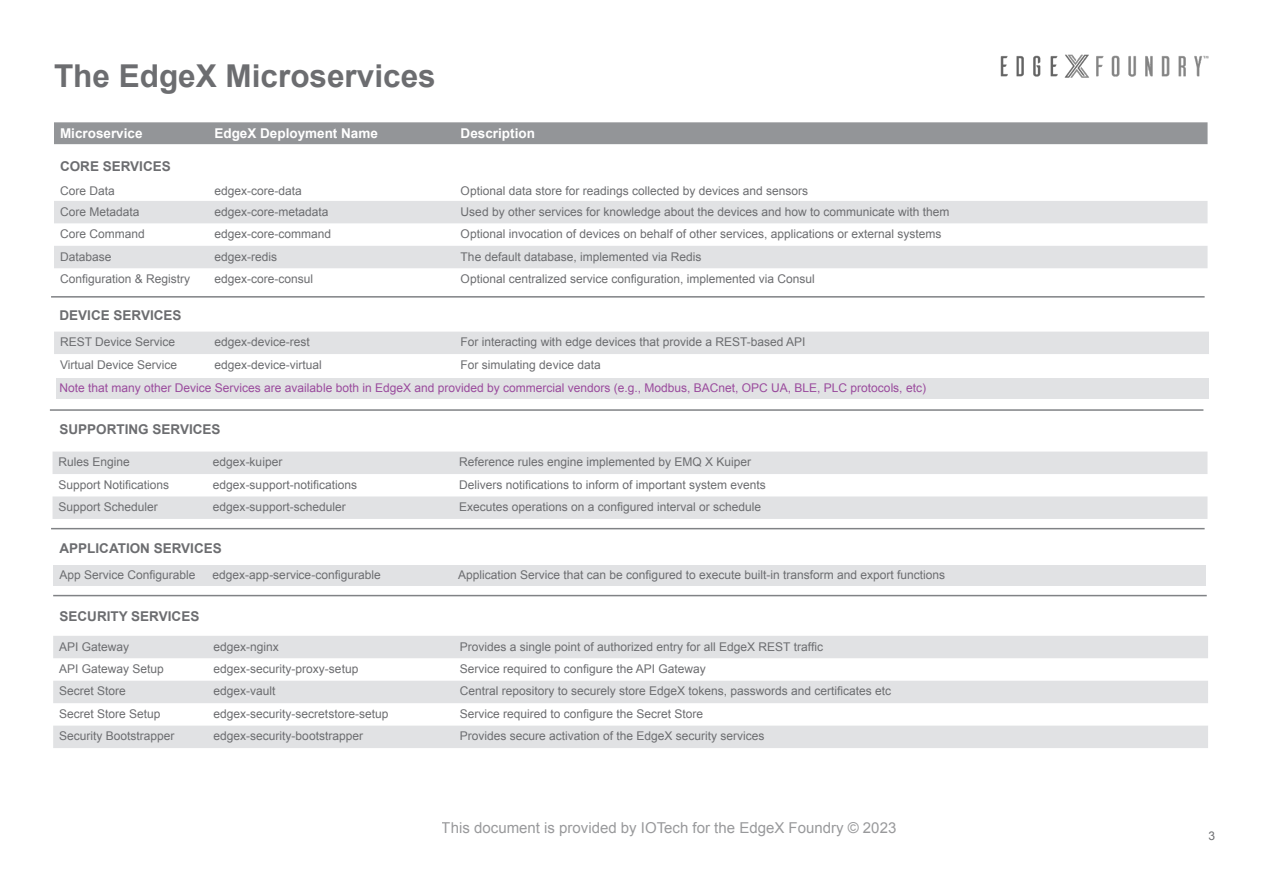
<style>
.page{position:relative;width:1263px;height:876px;background:#fff}
.page>*{position:absolute;margin:0;border:0;box-sizing:border-box;transform-origin:0 0}
.t1{font:700 31.5px "Arial";color:#6c6d70}
.t2{font:15px "Arial";color:#6c6d70}
.t3{font:700 13.5px "Arial";color:#6c6d70}
.t4{font:700 13.5px "Arial";color:#fff}
.t5{font:12px "Arial";color:#6c6d70}
.t6{font:12px "Arial";color:#9a4b9d}
</style>
<div class="page">
<div style="left:56px;top:378px;width:1152px;height:21px;background:#e1e2e4"></div>
<img style="left:1000px;top:54px;width:208px;height:23px">
<div style="left:54px;top:122px;width:1153px;height:22px;background:#939598"></div>
<svg style="left:54px;top:201px;width:1153px;height:67px;fill:#e1e2e4"></svg>
<div style="left:54px;top:332px;width:1155px;height:22px;background:#e1e2e4"></div>
<svg style="left:53px;top:452px;width:1154px;height:67px;fill:#e1e2e4"></svg>
<svg style="left:53px;top:636px;width:1155px;height:112px;fill:#e1e2e4"></svg>
<hr style="left:51px;top:296px;width:1153px;height:2px;background:#808285">
<hr style="left:50px;top:409px;width:1153px;height:2px;background:#808285">
<hr style="left:51px;top:528px;width:1153px;height:1px;background:#808285">
<div style="left:54px;top:565px;width:1152px;height:20px;background:#e1e2e4"></div>
<hr style="left:53px;top:595px;width:1154px;height:1px;background:#808285">
<p class="t1" style="left:54px;top:55px;width:383px">The EdgeX Microservices</p>
<p class="t4" style="left:60px;top:125px;width:84px">Microservice</p>
<p class="t4" style="left:214px;top:125px;width:165px">EdgeX Deployment Name</p>
<p class="t4" style="left:461px;top:125px;width:76px">Description</p>
<p class="t3" style="left:60px;top:157px;width:112px">CORE SERVICES</p>
<p class="t5" style="left:60px;top:183px;width:56px">Core Data</p>
<p class="t5" style="left:214px;top:183px;width:89px">edgex-core-data</p>
<p class="t5" style="left:461px;top:183px;width:349px">Optional data store for readings collected by devices and sensors</p>
<p class="t5" style="left:60px;top:204px;width:81px">Core Metadata</p>
<p class="t5" style="left:214px;top:204px;width:116px">edgex-core-metadata</p>
<p class="t5" style="left:461px;top:204px;width:490px">Used by other services for knowledge about the devices and how to communicate with them</p>
<p class="t5" style="left:60px;top:226px;width:86px">Core Command</p>
<p class="t5" style="left:214px;top:226px;width:118px">edgex-core-command</p>
<p class="t5" style="left:461px;top:226px;width:482px">Optional invocation of devices on behalf of other services, applications or external systems</p>
<p class="t5" style="left:60px;top:248px;width:53px">Database</p>
<p class="t5" style="left:214px;top:248px;width:64px">edgex-redis</p>
<p class="t5" style="left:461px;top:248px;width:242px">The default database, implemented via Redis</p>
<p class="t5" style="left:60px;top:271px;width:132px">Configuration &amp; Registry</p>
<p class="t5" style="left:214px;top:271px;width:100px">edgex-core-consul</p>
<p class="t5" style="left:461px;top:271px;width:356px">Optional centralized service configuration, implemented via Consul</p>
<p class="t3" style="left:60px;top:307px;width:124px">DEVICE SERVICES</p>
<p class="t5" style="left:60px;top:334px;width:117px">REST Device Service</p>
<p class="t5" style="left:214px;top:334px;width:97px">edgex-device-rest</p>
<p class="t5" style="left:461px;top:334px;width:346px">For interacting with edge devices that provide a REST-based API</p>
<p class="t5" style="left:60px;top:357px;width:119px">Virtual Device Service</p>
<p class="t5" style="left:214px;top:357px;width:109px">edgex-device-virtual</p>
<p class="t5" style="left:461px;top:357px;width:142px">For simulating device data</p>
<p class="t6" style="left:60px;top:380px;width:868px">Note that many other Device Services are available both in EdgeX and provided by commercial vendors (e.g., Modbus, BACnet, OPC UA, BLE, PLC protocols, etc)</p>
<p class="t3" style="left:60px;top:421px;width:163px">SUPPORTING SERVICES</p>
<p class="t5" style="left:59px;top:454px;width:73px">Rules Engine</p>
<p class="t5" style="left:213px;top:454px;width:71px">edgex-kuiper</p>
<p class="t5" style="left:459px;top:454px;width:294px">Reference rules engine implemented by EMQ X Kuiper</p>
<p class="t5" style="left:59px;top:477px;width:112px">Support Notifications</p>
<p class="t5" style="left:213px;top:477px;width:146px">edgex-support-notifications</p>
<p class="t5" style="left:459px;top:477px;width:308px">Delivers notifications to inform of important system events</p>
<p class="t5" style="left:59px;top:499px;width:101px">Support Scheduler</p>
<p class="t5" style="left:213px;top:499px;width:134px">edgex-support-scheduler</p>
<p class="t5" style="left:459px;top:499px;width:304px">Executes operations on a configured interval or schedule</p>
<p class="t3" style="left:60px;top:539px;width:164px">APPLICATION SERVICES</p>
<p class="t5" style="left:60px;top:566px;width:138px">App Service Configurable</p>
<p class="t5" style="left:213px;top:566px;width:170px">edgex-app-service-configurable</p>
<p class="t5" style="left:458px;top:566px;width:488px">Application Service that can be configured to execute built-in transform and export functions</p>
<p class="t3" style="left:60px;top:607px;width:141px">SECURITY SERVICES</p>
<p class="t5" style="left:59px;top:638px;width:72px">API Gateway</p>
<p class="t5" style="left:214px;top:638px;width:67px">edgex-nginx</p>
<p class="t5" style="left:460px;top:638px;width:365px">Provides a single point of authorized entry for all EdgeX REST traffic</p>
<p class="t5" style="left:59px;top:661px;width:106px">API Gateway Setup</p>
<p class="t5" style="left:214px;top:661px;width:146px">edgex-security-proxy-setup</p>
<p class="t5" style="left:460px;top:661px;width:248px">Service required to configure the API Gateway</p>
<p class="t5" style="left:59px;top:683px;width:68px">Secret Store</p>
<p class="t5" style="left:214px;top:683px;width:64px">edgex-vault</p>
<p class="t5" style="left:460px;top:683px;width:433px">Central repository to securely store EdgeX tokens, passwords and certificates etc</p>
<p class="t5" style="left:59px;top:706px;width:103px">Secret Store Setup</p>
<p class="t5" style="left:214px;top:706px;width:176px">edgex-security-secretstore-setup</p>
<p class="t5" style="left:460px;top:706px;width:245px">Service required to configure the Secret Store</p>
<p class="t5" style="left:59px;top:728px;width:117px">Security Bootstrapper</p>
<p class="t5" style="left:214px;top:728px;width:151px">edgex-security-bootstrapper</p>
<p class="t5" style="left:460px;top:728px;width:306px">Provides secure activation of the EdgeX security services</p>
<p class="t2" style="left:442px;top:818px;width:456px">This document is provided by IOTech for the EdgeX Foundry © 2023</p>
<p class="t5" style="left:1208px;top:827px;width:8px">3</p>
</div>
